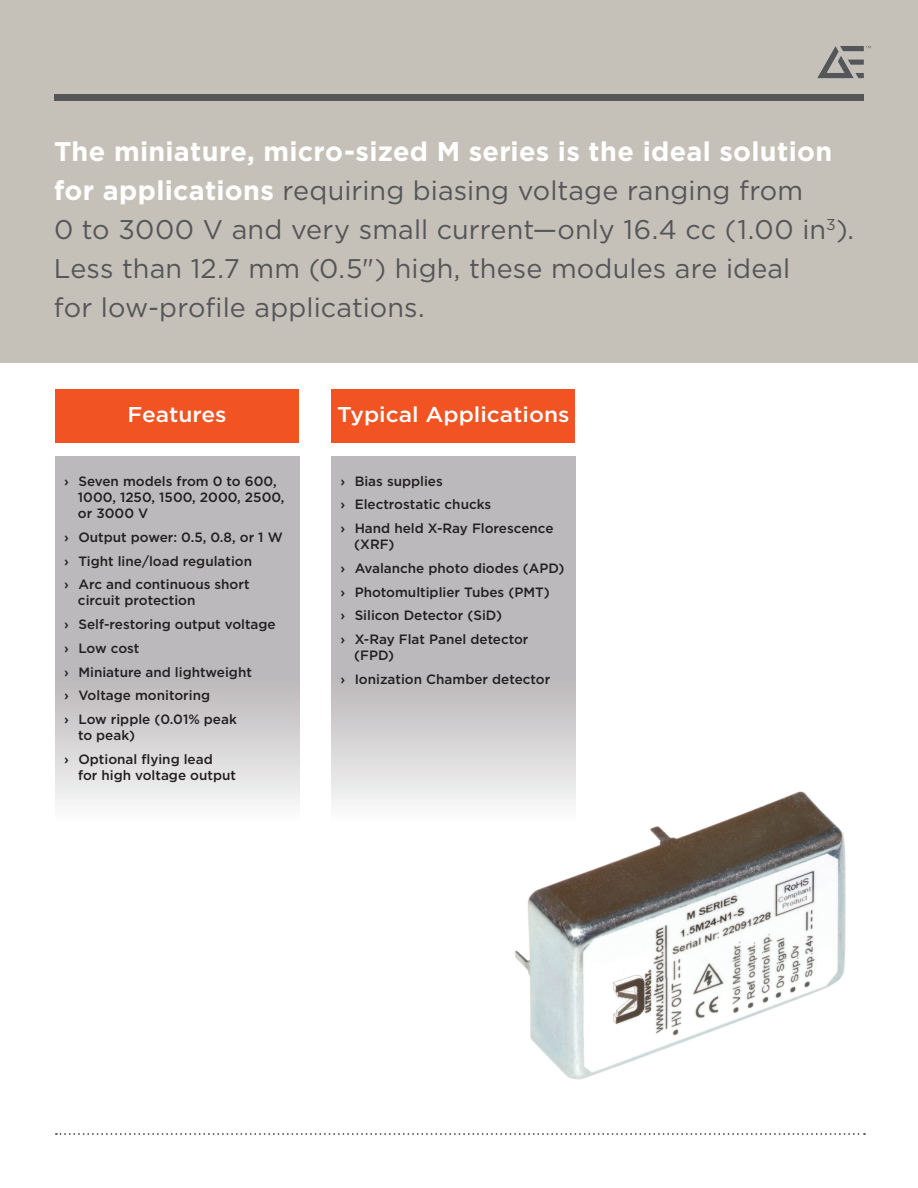
<style>
.page{position:relative;width:918px;height:1188px;background:#fff}
.page>*{position:absolute;margin:0;border:0;box-sizing:border-box;transform-origin:0 0}
.t1{font:27px/39px "Gotham";letter-spacing:.005em;color:#55565a}
.t2{font:500 21.45px "Gotham";color:#fff;scale:1.06 1}
.t3{font:500 13.5px/23.7px "Gotham";color:#231f20}
.s1{font-weight:700;color:#fff}
</style>
<div class="page">
<div style="left:0;top:0;width:918px;height:363px;background:#c6c1b8"></div>
<svg style="left:56px;top:1133px;width:809px;height:2px"></svg>
<img style="left:515px;top:778px;width:331px;height:302px">
<div style="left:55px;top:389px;width:244px;height:54px;background:#f15322"></div>
<svg style="left:55px;top:456px;width:244px;height:349px;background:#c5c3c4"></svg>
<svg style="left:331px;top:456px;width:244px;height:371px;background:#c8c6c8"></svg>
<div style="left:331px;top:389px;width:244px;height:54px;background:#f15322"></div>
<div style="left:54px;top:94px;width:810px;height:7px;background:#55565a"></div>
<svg style="left:817px;top:46px;width:54px;height:32px"></svg>
<p class="t1" style="left:54px;top:131px;width:802px"><span class="s1">The miniature, micro-sized M series is the ideal solution for applications</span> requiring biasing voltage ranging from<br>0 to 3000 V and very small current—only 16.4 cc (1.00 in<sup>3</sup>).<br>Less than 12.7 mm (0.5") high, these modules are ideal<br>for low-profile applications.</p>
<h2 class="t2" style="left:128px;top:400px;width:95px">Features</h2>
<p class="t3" style="left:78px;top:473px;width:208px;line-height:16.2px;text-indent:-14px">› Seven models from 0 to 600,<br>1000, 1250, 1500, 2000, 2500, or 3000 V</p>
<p class="t3" style="left:64px;top:525px;width:220px">› Output power: 0.5, 0.8, or 1 W › Tight line/load regulation<br>› Arc and continuous short</p>
<p class="t3" style="left:64px;top:589px;width:213px;text-indent:14px">circuit protection<br>› Self-restoring output voltage › Low cost<br>› Miniature and lightweight<br>› Voltage monitoring<br>› Low ripple (0.01% peak</p>
<p class="t3" style="left:64px;top:723px;width:150px;text-indent:14px">to peak)<br>› Optional flying lead</p>
<p class="t3" style="left:78px;top:763px;width:160px">for high voltage output</p>
<h2 class="t2" style="left:337px;top:400px;width:221px">Typical Applications</h2>
<p class="t3" style="left:340px;top:469px;width:215px">› Bias supplies<br>› Electrostatic chucks<br>› Hand held X-Ray Florescence</p>
<p class="t3" style="left:340px;top:533px;width:226px;text-indent:14px">(XRF)<br>› Avalanche photo diodes (APD) › Photomultiplier Tubes (PMT)<br>› Silicon Detector (SiD)<br>› X-Ray Flat Panel detector</p>
<p class="t3" style="left:340px;top:644px;width:211px;text-indent:14px">(FPD)<br>› Ionization Chamber detector</p>
</div>
